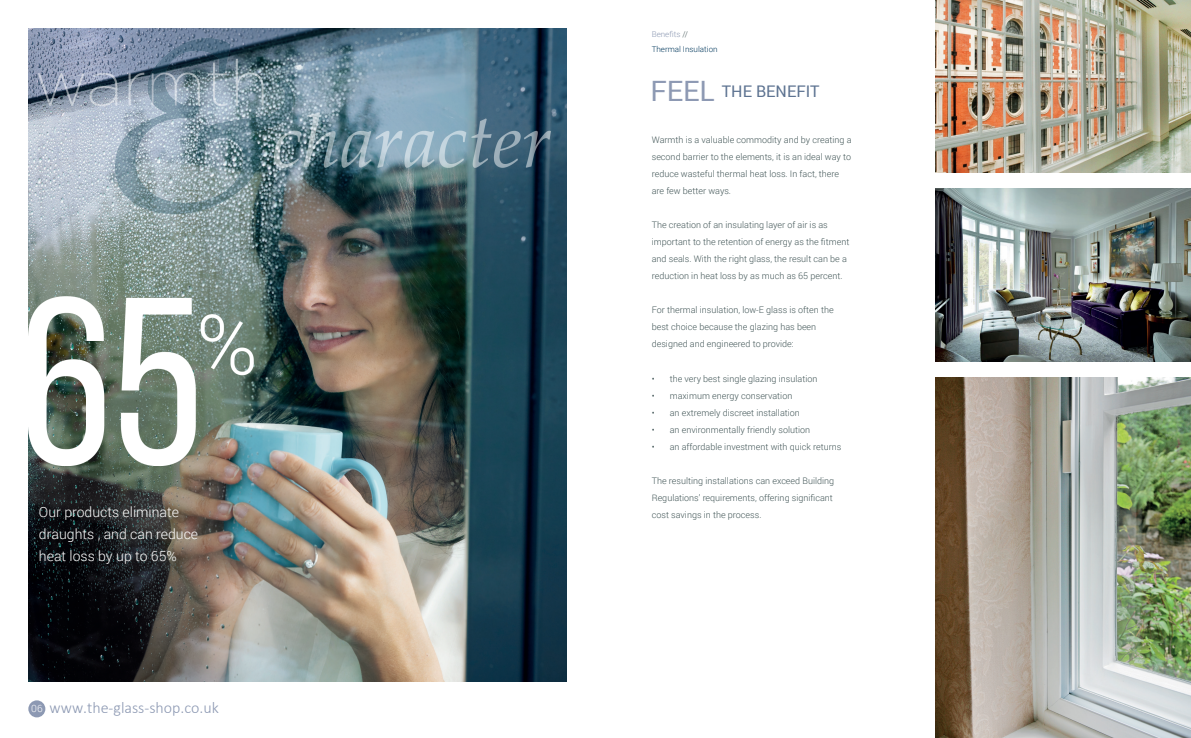
<style>
.page{position:relative;width:1191px;height:738px;background:#fff}
.page>*{position:absolute;margin:0;border:0;box-sizing:border-box;transform-origin:0 0}
.t1{font:300 16px "Calibri";color:#8d99b3}
.t2{font:16px "Roboto";color:#5d7391}
.t3{font:300 14px/22px "Roboto";color:#fff}
.t4{font:300 9px/17px "Roboto";color:#435758}
.t5{font:300 8px/15px "Roboto";color:#00385c}
.s1{font-family:"Roboto";font-size:10px;color:#fff}
.s2{color:#8d99b3}
.s3{color:#435758}
.s4{font-size:28px;color:#8d99b3}
</style>
<div class="page">
<div style="left:28px;top:699px;width:17px;height:17px;background:#8d99b3;border-radius:50%"></div>
<img style="left:28px;top:28px;width:538px;height:652px">
<img style="left:28px;top:38px;width:522px;height:427px">
<img style="left:935px;top:0;width:256px;height:173px">
<img style="left:935px;top:188px;width:256px;height:173px">
<img style="left:935px;top:377px;width:256px;height:360px">
<h2 class="t3" style="left:39px;top:500px;width:161px">Our products eliminate draughts , and can reduce heat loss by up to 65%</h2>
<h1 class="t1" style="left:31px;top:697px;width:189px"><span class="s1">06</span> www.the-glass-shop.co.uk</h1>
<p class="t5" style="left:652px;top:26px;width:67px"><span class="s2">Benefits</span> <span class="s3">//<br></span>Thermal Insulation</p>
<h1 class="t2" style="left:650px;top:80px;width:171px"><span class="s4">FEEL</span> THE BENEFIT</h1>
<p class="t4" style="left:652px;top:131px;width:201px">Warmth is a valuable commodity and by creating a second barrier to the elements, it is an ideal way to reduce wasteful thermal heat loss. In fact, there are few better ways.</p>
<p class="t4" style="left:652px;top:216px;width:199px">The creation of an insulating layer of air is as important to the retention of energy as the fitment and seals. With the right glass, the result can be a reduction in heat loss by as much as 65 percent.</p>
<p class="t4" style="left:652px;top:301px;width:183px">For thermal insulation, low-E glass is often the best choice because the glazing has been designed and engineered to provide:</p>
<p class="t4" style="left:652px;top:369px;width:167px">• the very best single glazing insulation</p>
<p class="t4" style="left:652px;top:386px;width:142px">• maximum energy conservation</p>
<p class="t4" style="left:652px;top:403px;width:150px">• an extremely discreet installation</p>
<p class="t4" style="left:652px;top:420px;width:160px">• an environmentally friendly solution</p>
<p class="t4" style="left:652px;top:437px;width:191px">• an affordable investment with quick returns</p>
<p class="t4" style="left:652px;top:471px;width:184px">The resulting installations can exceed Building<br>Regulations’ requirements, offering significant cost savings in the process.</p>
</div>
